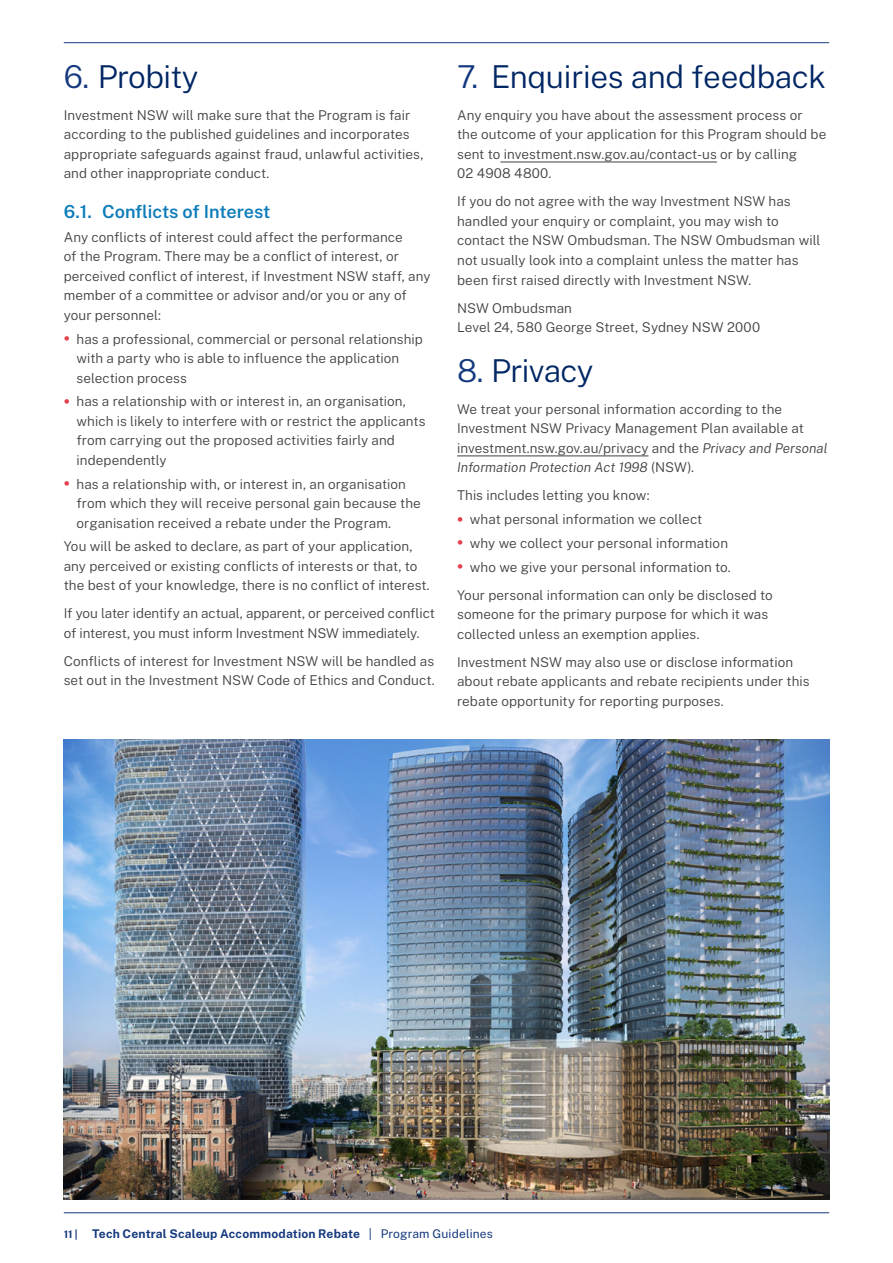
<style>
.page{position:relative;width:893px;height:1263px;background:#fff}
.page>*{position:absolute;margin:0;border:0;box-sizing:border-box;transform-origin:0 0}
.t1{font:300 31.5px "Public Sans";letter-spacing:-.015em;color:#002664}
.t2{font:600 18px "Public Sans";letter-spacing:-.005em;color:#0d7cba}
.Body{font:300 13.5px/19.5px "Public Sans";letter-spacing:.005em;color:#414042}
.Bullet_L1{font:300 13.5px/19.5px "Public Sans";letter-spacing:.005em;color:#414042}
.Body_above_bullets{font:300 13.5px/19.5px "Public Sans";letter-spacing:.005em;color:#414042}
.Bullet_L1_last{font:300 13.5px "Public Sans";letter-spacing:.005em;color:#414042}
.t3{font:700 12px "Public Sans";letter-spacing:.015em;color:#15397f}
.s1{color:#15397f}
.s2{font-weight:700;font-size:18px;color:#e53d4a}
.s3{font-style:italic}
.s4{font-size:10.5px}
.s5{font-weight:400}
</style>
<div class="page">
<hr style="left:64px;top:42px;width:765px;height:1px;background:#15397f">
<hr style="left:64px;top:1212px;width:765px;height:1px;background:#15397f">
<hr style="left:500px;top:162px;width:217px;height:1px;background:#414042">
<hr style="left:457px;top:456px;width:191px;height:1px;background:#414042">
<img style="left:64px;top:740px;width:765px;height:459px">
<p class="t1" style="left:64px;top:53px;width:136px"><span class="s1">6.</span> Probity</p>
<p class="Body" style="left:64px;top:104px;width:361px">Investment NSW will make sure that the Program is fair according to the published guidelines and incorporates appropriate safeguards against fraud, unlawful activities, and other inappropriate conduct.</p>
<p class="t2" style="left:64px;top:198px;width:208px">6.1. Conflicts of Interest</p>
<p class="Body_above_bullets" style="left:64px;top:226px;width:368px">Any conflicts of interest could affect the performance<br>of the Program. There may be a conflict of interest, or perceived conflict of interest, if Investment NSW staff, any member of a committee or advisor and/or you or any of your personnel:</p>
<p class="Bullet_L1" style="left:77px;top:328px;width:348px;text-indent:-13px"><span class="s2">•</span> has a professional, commercial or personal relationship with a party who is able to influence the application selection process</p>
<p class="Bullet_L1" style="left:77px;top:391px;width:350px;text-indent:-13px"><span class="s2">•</span> has a relationship with or interest in, an organisation, which is likely to interfere with or restrict the applicants from carrying out the proposed activities fairly and independently</p>
<p class="Bullet_L1" style="left:77px;top:473px;width:346px;text-indent:-13px"><span class="s2">•</span> has a relationship with, or interest in, an organisation from which they will receive personal gain because the organisation received a rebate under the Program.</p>
<p class="Body" style="left:64px;top:536px;width:368px">You will be asked to declare, as part of your application, any perceived or existing conflicts of interests or that, to the best of your knowledge, there is no conflict of interest.</p>
<p class="Body" style="left:64px;top:603px;width:373px">If you later identify an actual, apparent, or perceived conflict of interest, you must inform Investment NSW immediately.</p>
<p class="Body" style="left:64px;top:650px;width:372px">Conflicts of interest for Investment NSW will be handled as set out in the Investment NSW Code of Ethics and Conduct.</p>
<p class="t1" style="left:457px;top:53px;width:370px"><span class="s1">7.</span> Enquiries and feedback</p>
<p class="Body" style="left:457px;top:104px;width:371px">Any enquiry you have about the assessment process or the outcome of your application for this Program should be sent to investment.nsw.gov.au/contact-us or by calling<br>02 4908 4800.</p>
<p class="Body" style="left:457px;top:191px;width:365px">If you do not agree with the way Investment NSW has handled your enquiry or complaint, you may wish to contact the NSW Ombudsman. The NSW Ombudsman will not usually look into a complaint unless the matter has been first raised directly with Investment NSW.</p>
<p class="Body" style="left:457px;top:297px;width:304px">NSW Ombudsman<br>Level 24, 580 George Street, Sydney NSW 2000</p>
<p class="t1" style="left:457px;top:347px;width:138px"><span class="s1">8.</span> Privacy</p>
<p class="Body" style="left:457px;top:398px;width:372px">We treat your personal information according to the Investment NSW Privacy Management Plan available at investment.nsw.gov.au/privacy and the <span class="s3">Privacy and Personal Information Protection Act 1998</span> (NSW).</p>
<p class="Body_above_bullets" style="left:457px;top:485px;width:194px">This includes letting you know:</p>
<p class="Bullet_L1" style="left:457px;top:509px;width:247px"><span class="s2">•</span> what personal information we collect</p>
<p class="Bullet_L1" style="left:457px;top:532px;width:272px"><span class="s2">•</span> why we collect your personal information</p>
<p class="Bullet_L1_last" style="left:457px;top:557px;width:275px"><span class="s2">•</span> who we give your personal information to.</p>
<p class="Body" style="left:457px;top:584px;width:317px">Your personal information can only be disclosed to someone for the primary purpose for which it was collected unless an exemption applies.</p>
<p class="Body" style="left:457px;top:651px;width:354px">Investment NSW may also use or disclose information about rebate applicants and rebate recipients under this rebate opportunity for reporting purposes.</p>
<p class="t3" style="left:64px;top:1225px;width:431px"><span class="s4">11 |</span> Tech Central Scaleup Accommodation Rebate <span class="s5">| Program Guidelines</span></p>
</div>
